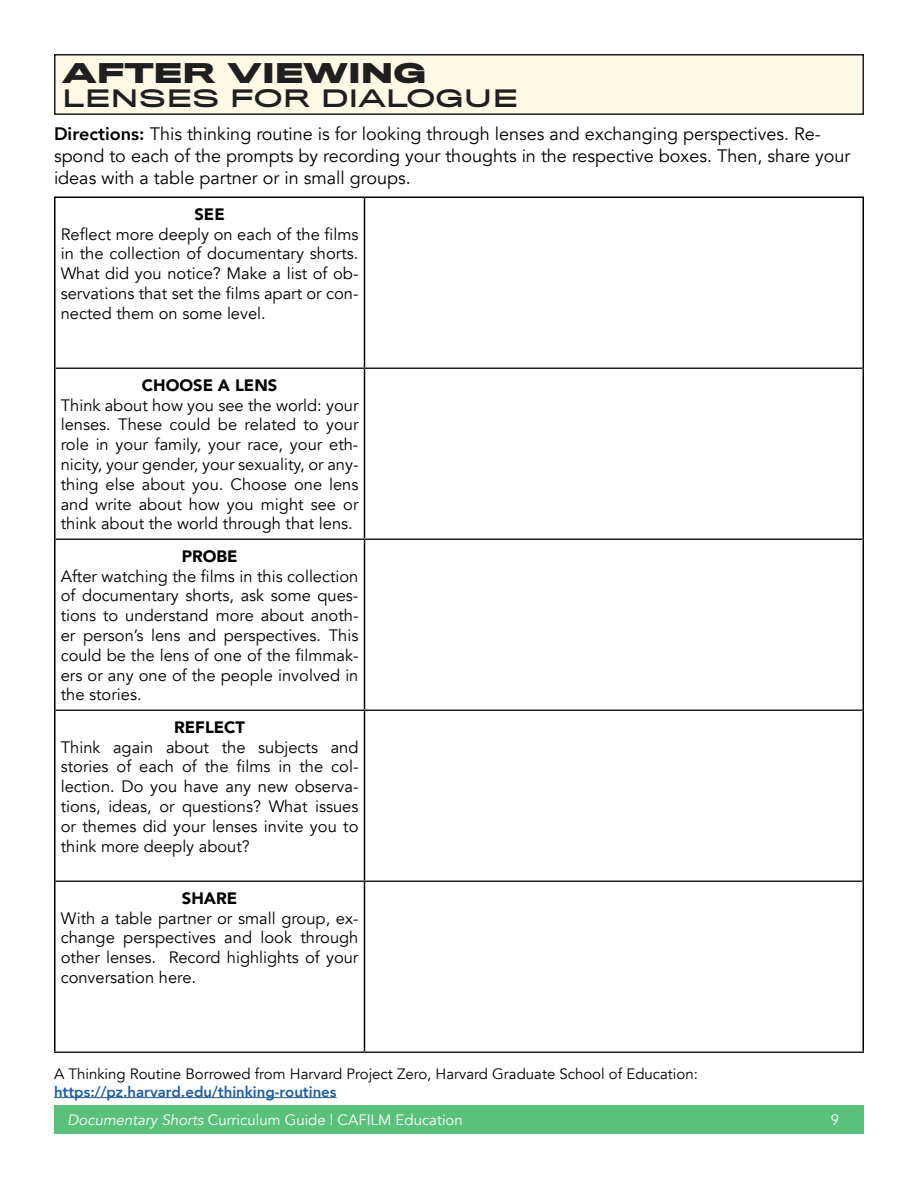
<style>
.page{position:relative;width:918px;height:1188px;background:#fff}
.page>*{position:absolute;margin:0;border:0;box-sizing:border-box;transform-origin:0 0}
.t1{font:700 25.5px "Titling Gothic FB Extended";color:#1f1f1f}
.t2{font:22.5px "Titling Gothic FB Extended Standard";color:#1f1f1f}
.t3{font:18px/21.6px "Avenir";color:#000}
.t4{font:16.5px/19.8px "Avenir";color:#000;text-align:justify}
.t5{font:900 16.5px "Avenir";color:#000}
.t6{font:15px "Avenir";color:#000}
.t7{font:15px "Avenir";color:#fff}
.t8{font:800 15px "Avenir";color:#215e9e}
.s1{font-weight:800}
.s2{font-style:italic}
</style>
<div class="page">
<div style="left:54px;top:1105px;width:810px;height:29px;background:#59c17c"></div>
<div style="left:55px;top:55px;width:808px;height:59px;background:#fffae6"></div>
<div style="left:54px;top:54px;width:810px;height:61px;border:2px solid #1f1f1f"></div>
<hr style="left:54px;top:196px;width:310px;height:2px;background:#000">
<hr style="left:54px;top:198px;width:2px;height:170px;background:#000">
<hr style="left:364px;top:196px;width:500px;height:2px;background:#000">
<hr style="left:364px;top:198px;width:1px;height:170px;background:#000">
<hr style="left:862px;top:198px;width:2px;height:170px;background:#000">
<hr style="left:54px;top:368px;width:2px;height:171px;background:#000">
<hr style="left:364px;top:369px;width:1px;height:169px;background:#000">
<hr style="left:862px;top:368px;width:2px;height:171px;background:#000">
<hr style="left:54px;top:539px;width:2px;height:171px;background:#000">
<hr style="left:364px;top:540px;width:1px;height:170px;background:#000">
<hr style="left:862px;top:539px;width:2px;height:171px;background:#000">
<hr style="left:54px;top:710px;width:2px;height:171px;background:#000">
<hr style="left:364px;top:711px;width:1px;height:169px;background:#000">
<hr style="left:862px;top:710px;width:2px;height:171px;background:#000">
<hr style="left:54px;top:881px;width:2px;height:171px;background:#000">
<hr style="left:364px;top:882px;width:1px;height:170px;background:#000">
<hr style="left:862px;top:881px;width:2px;height:171px;background:#000">
<hr style="left:56px;top:368px;width:308px;height:1px;background:#1f1f1f">
<hr style="left:364px;top:368px;width:498px;height:1px;background:#1f1f1f">
<hr style="left:56px;top:538px;width:308px;height:2px;background:#1f1f1f">
<hr style="left:364px;top:538px;width:498px;height:2px;background:#1f1f1f">
<hr style="left:56px;top:710px;width:308px;height:1px;background:#1f1f1f">
<hr style="left:364px;top:710px;width:498px;height:1px;background:#1f1f1f">
<hr style="left:56px;top:880px;width:308px;height:2px;background:#1f1f1f">
<hr style="left:364px;top:880px;width:498px;height:2px;background:#1f1f1f">
<hr style="left:54px;top:1052px;width:310px;height:1px;background:#1f1f1f">
<hr style="left:364px;top:1052px;width:500px;height:1px;background:#1f1f1f">
<hr style="left:54px;top:1097px;width:283px;height:1px;background:#215e9e">
<h1 class="t1" style="left:62px;top:56px;width:365px">AFTER VIEWING</h1>
<h2 class="t2" style="left:62px;top:84px;width:457px">LENSES FOR DIALOGUE</h2>
<p class="t3" style="left:54px;top:124px;width:798px"><span class="s1">Directions:</span> This thinking routine is for looking through lenses and exchanging perspectives. Re&shy;spond to each of the prompts by recording your thoughts in the respective boxes. Then, share your ideas with a table partner or in small groups.</p>
<p class="t5" style="left:194px;top:200px;width:32px">SEE</p>
<p class="t4" style="left:61px;top:224px;width:299px">Reflect more deeply on each of the films in the collection of documentary shorts.<br>What did you notice? Make a list of ob&shy;servations that set the films apart or con&shy;nected them on some level.</p>
<p class="t5" style="left:142px;top:371px;width:137px">CHOOSE A LENS</p>
<p class="t4" style="left:61px;top:395px;width:299px">Think about how you see the world: your lenses. These could be related to your role in your family, your race, your eth&shy;nicity, your gender, your sexuality, or any&shy;thing else about you. Choose one lens and write about how you might see or think about the world through that lens.</p>
<p class="t5" style="left:182px;top:542px;width:57px">PROBE</p>
<p class="t4" style="left:61px;top:566px;width:299px">After watching the films in this collection of documentary shorts, ask some ques&shy;tions to understand more about anoth&shy;er person’s lens and perspectives. This could be the lens of one of the filmmak&shy;ers or any one of the people involved in the stories.</p>
<p class="t5" style="left:174px;top:713px;width:72px">REFLECT</p>
<p class="t4" style="left:61px;top:737px;width:299px">Think again about the subjects and stories of each of the films in the col&shy;lection. Do you have any new observa&shy;tions, ideas, or questions? What issues or themes did your lenses invite you to think more deeply about?</p>
<p class="t5" style="left:182px;top:884px;width:57px">SHARE</p>
<p class="t4" style="left:61px;top:908px;width:299px">With a table partner or small group, ex&shy;change perspectives and look through other lenses. Record highlights of your conversation here.</p>
<p class="t6" style="left:54px;top:1064px;width:645px">A Thinking Routine Borrowed from Harvard Project Zero, Harvard Graduate School of Education:</p>
<p class="t8" style="left:54px;top:1080px;width:284px">https://pz.harvard.edu/thinking-routines</p>
<p class="t7" style="left:68px;top:1111px;width:397px"><span class="s2">Documentary Shorts</span> Curriculum Guide | CAFILM Education</p>
<p class="t7" style="left:831px;top:1111px;width:10px">9</p>
</div>
